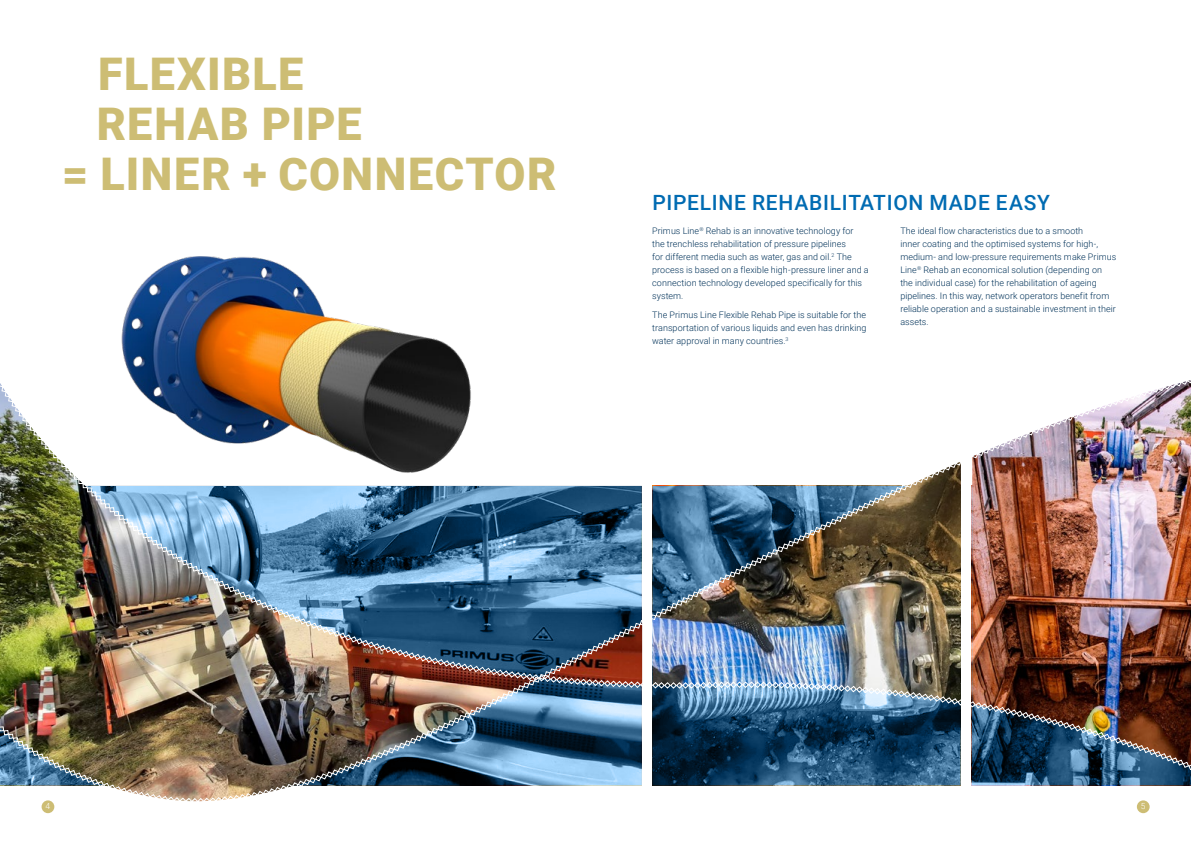
<style>
.page{position:relative;width:1191px;height:842px;background:#fff}
.page>*{position:absolute;margin:0;border:0;box-sizing:border-box;transform-origin:0 0}
.t1{font:900 45px "Roboto";letter-spacing:.03em;color:#cdbd74}
.t2{font:500 21px "Roboto";letter-spacing:.035em;color:#006bb2}
.t3{font:300 9px/13px "Roboto";letter-spacing:.005em;color:#003259}
.t4{font:300 8.4px "Roboto";color:#fff}
</style>
<div class="page">
<img style="left:121px;top:256px;width:348px;height:120px">
<img style="left:0;top:376px;width:1191px;height:429px">
<div style="left:42px;top:800px;width:12px;height:13px;background:#cdbd74;border-radius:50%"></div>
<div style="left:1136px;top:800px;width:13px;height:13px;background:#cdbd74;border-radius:50%"></div>
<h1 class="t1" style="left:98px;top:43px;width:206px">FLEXIBLE</h1>
<h1 class="t1" style="left:97px;top:93px;width:266px">REHAB PIPE</h1>
<h1 class="t1" style="left:62px;top:143px;width:496px">= LINER + CONNECTOR</h1>
<h2 class="t2" style="left:652px;top:187px;width:399px">PIPELINE REHABILITATION MADE EASY</h2>
<p class="t3" style="left:652px;top:224px;width:218px">Primus Line<sup>®</sup> Rehab is an innovative technology for<br>the trenchless rehabilitation of pressure pipelines<br>for different media such as water, gas and oil.<sup>2</sup> The process is based on a flexible high-pressure liner and a connection technology developed specifically for this system.</p>
<p class="t3" style="left:652px;top:308px;width:216px;text-align:justify">The Primus Line Flexible Rehab Pipe is suitable for the transportation of various liquids and even has drinking water approval in many countries.<sup>3</sup></p>
<p class="t3" style="left:900px;top:224px;width:217px">The ideal flow characteristics due to a smooth<br>inner coating and the optimised systems for high-, medium- and low-pressure requirements make Primus Line<sup>®</sup> Rehab an economical solution (depending on the individual case) for the rehabilitation of ageing pipelines. In this way, network operators benefit from reliable operation and a sustainable investment in their assets.</p>
<p class="t4" style="left:46px;top:800px;width:6px">4</p>
<p class="t4" style="left:1141px;top:800px;width:6px">5</p>
</div>
